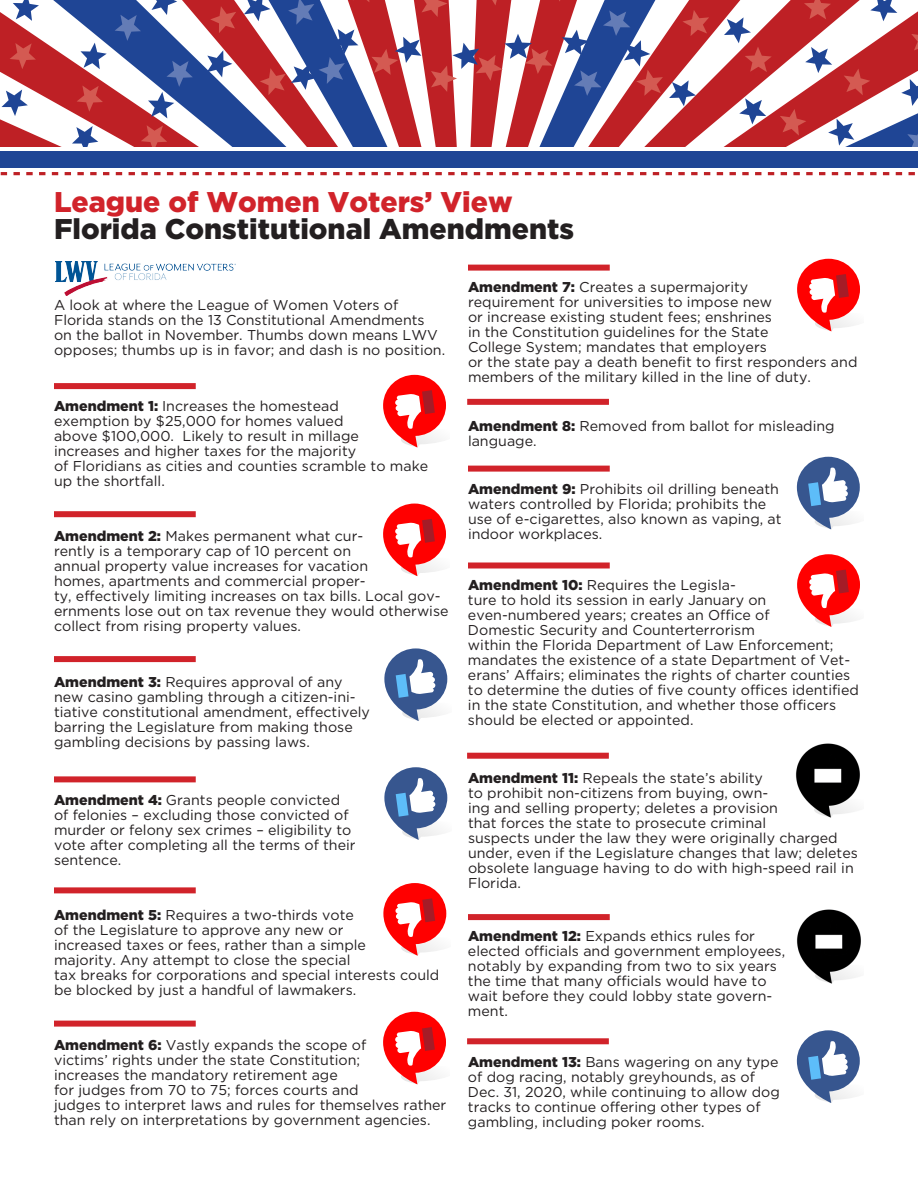
<style>
.page{position:relative;width:918px;height:1188px;background:#fff}
.page>*{position:absolute;margin:0;border:0;box-sizing:border-box;transform-origin:0 0}
.t1{font:900 28.5px "Gotham HTF";color:#231f20}
.t2{font:900 28.5px "Gotham HTF";color:#d1232a}
.t3{font:14.25px/15px "Gotham HTF";color:#231f20}
.s1{font-weight:900}
</style>
<div class="page">
<svg style="left:0;top:0;width:918px;height:176px"></svg>
<div style="left:54px;top:383px;width:142px;height:6px;background:#d1232a"></div>
<div style="left:54px;top:511px;width:142px;height:6px;background:#d1232a"></div>
<svg style="left:383px;top:374px;width:63px;height:74px"></svg>
<svg style="left:383px;top:504px;width:63px;height:72px"></svg>
<div style="left:54px;top:656px;width:142px;height:6px;background:#d1232a"></div>
<div style="left:54px;top:776px;width:142px;height:6px;background:#d1232a"></div>
<div style="left:54px;top:887px;width:142px;height:6px;background:#d1232a"></div>
<div style="left:54px;top:1021px;width:142px;height:6px;background:#d1232a"></div>
<div style="left:468px;top:265px;width:142px;height:6px;background:#d1232a"></div>
<svg style="left:797px;top:258px;width:63px;height:74px"></svg>
<div style="left:467px;top:399px;width:142px;height:6px;background:#d1232a"></div>
<div style="left:468px;top:466px;width:142px;height:6px;background:#d1232a"></div>
<svg style="left:797px;top:554px;width:63px;height:73px"></svg>
<div style="left:468px;top:562px;width:142px;height:6px;background:#d1232a"></div>
<img style="left:796px;top:743px;width:64px;height:75px">
<div style="left:467px;top:753px;width:142px;height:6px;background:#d1232a"></div>
<div style="left:468px;top:914px;width:142px;height:6px;background:#d1232a"></div>
<svg style="left:797px;top:1030px;width:63px;height:73px"></svg>
<div style="left:467px;top:1038px;width:142px;height:6px;background:#d1232a"></div>
<img style="left:55px;top:262px;width:180px;height:34px">
<svg style="left:384px;top:648px;width:64px;height:73px"></svg>
<svg style="left:384px;top:767px;width:64px;height:73px"></svg>
<svg style="left:383px;top:883px;width:64px;height:73px"></svg>
<svg style="left:383px;top:1011px;width:63px;height:74px"></svg>
<svg style="left:797px;top:457px;width:63px;height:72px"></svg>
<img style="left:797px;top:909px;width:64px;height:75px">
<p class="t2" style="left:54px;top:186px;width:460px">League of Women Voters’ View</p>
<p class="t1" style="left:54px;top:213px;width:522px">Florida Constitutional Amendments</p>
<p class="t3" style="left:54px;top:297px;width:346px">A look at where the League of Women Voters of</p>
<p class="t3" style="left:54px;top:312px;width:372px">Florida stands on the 13 Constitutional Amendments</p>
<p class="t3" style="left:54px;top:327px;width:393px">on the ballot in November. Thumbs down means LWV opposes; thumbs up is in favor; and dash is no position.</p>
<p class="t3" style="left:54px;top:398px;width:376px"><span class="s1">Amendment 1:</span> Increases the homestead<br>exemption by $25,000 for homes valued<br>above $100,000. Likely to result in millage increases and higher taxes for the majority<br>of Floridians as cities and counties scramble to make up the shortfall.</p>
<p class="t3" style="left:54px;top:528px;width:396px"><span class="s1">Amendment 2:</span> Makes permanent what cur-<br>rently is a temporary cap of 10 percent on<br>annual property value increases for vacation<br>homes, apartments and commercial proper-<br>ty, effectively limiting increases on tax bills. Local gov&shy;ernments lose out on tax revenue they would otherwise collect from rising property values.</p>
<p class="t3" style="left:54px;top:675px;width:318px"><span class="s1">Amendment 3:</span> Requires approval of any new casino gambling through a citizen-ini&shy;tiative constitutional amendment, effectively barring the Legislature from making those gambling decisions by passing laws.</p>
<p class="t3" style="left:54px;top:793px;width:303px"><span class="s1">Amendment 4:</span> Grants people convicted of felonies – excluding those convicted of murder or felony sex crimes – eligibility to vote after completing all the terms of their sentence.</p>
<p class="t3" style="left:54px;top:908px;width:387px"><span class="s1">Amendment 5:</span> Requires a two-thirds vote<br>of the Legislature to approve any new or<br>increased taxes or fees, rather than a simple<br>majority. Any attempt to close the special<br>tax breaks for corporations and special interests could be blocked by just a handful of lawmakers.</p>
<p class="t3" style="left:54px;top:1037px;width:394px"><span class="s1">Amendment 6:</span> Vastly expands the scope of<br>victims’ rights under the state Constitution;<br>increases the mandatory retirement age<br>for judges from 70 to 75; forces courts and<br>judges to interpret laws and rules for themselves rather than rely on interpretations by government agencies.</p>
<p class="t3" style="left:468px;top:279px;width:391px"><span class="s1">Amendment 7:</span> Creates a supermajority<br>requirement for universities to impose new<br>or increase existing student fees; enshrines<br>in the Constitution guidelines for the State<br>College System; mandates that employers<br>or the state pay a death benefit to first responders and members of the military killed in the line of duty.</p>
<p class="t3" style="left:468px;top:418px;width:368px"><span class="s1">Amendment 8:</span> Removed from ballot for misleading language.</p>
<p class="t3" style="left:468px;top:482px;width:315px"><span class="s1">Amendment 9:</span> Prohibits oil drilling beneath waters controlled by Florida; prohibits the use of e-cigarettes, also known as vaping, at indoor workplaces.</p>
<p class="t3" style="left:468px;top:577px;width:392px"><span class="s1">Amendment 10:</span> Requires the Legisla-<br>ture to hold its session in early January on even-numbered years; creates an Office of<br>Domestic Security and Counterterrorism<br>within the Florida Department of Law Enforcement; mandates the existence of a state Department of Vet&shy;erans’ Affairs; eliminates the rights of charter counties to determine the duties of five county offices identified in the state Constitution, and whether those officers should be elected or appointed.</p>
<p class="t3" style="left:468px;top:770px;width:391px"><span class="s1">Amendment 11:</span> Repeals the state’s ability<br>to prohibit non-citizens from buying, own-<br>ing and selling property; deletes a provision<br>that forces the state to prosecute criminal<br>suspects under the law they were originally charged under, even if the Legislature changes that law; deletes obsolete language having to do with high-speed rail in Florida.</p>
<p class="t3" style="left:468px;top:928px;width:319px"><span class="s1">Amendment 12:</span> Expands ethics rules for elected officials and government employees, notably by expanding from two to six years the time that many officials would have to wait before they could lobby state govern&shy;ment.</p>
<p class="t3" style="left:468px;top:1054px;width:313px"><span class="s1">Amendment 13:</span> Bans wagering on any type of dog racing, notably greyhounds, as of Dec. 31, 2020, while continuing to allow dog tracks to continue offering other types of gambling, including poker rooms.</p>
</div>
